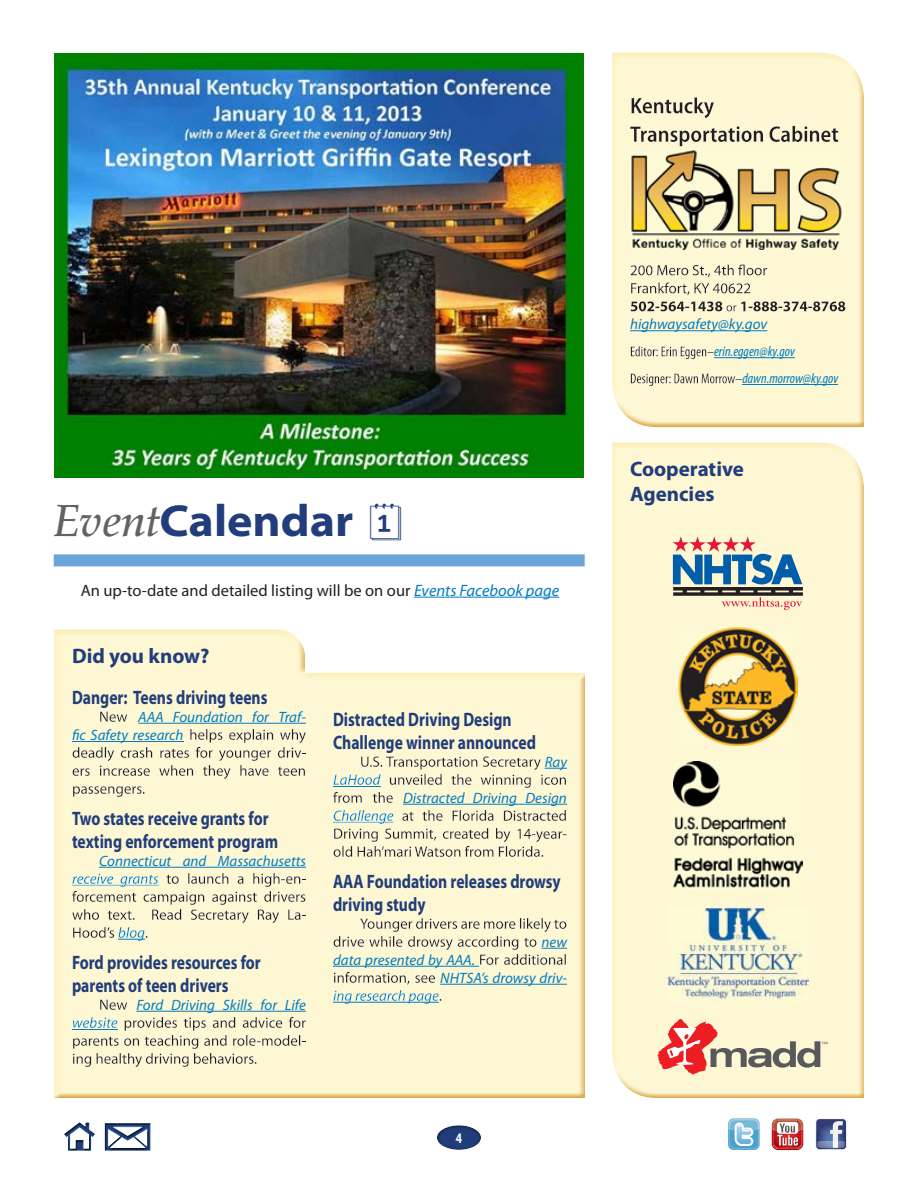
<style>
.page{position:relative;width:918px;height:1188px;background:#fff}
.page>*{position:absolute;margin:0;border:0;box-sizing:border-box;transform-origin:0 0}
.t1{font:700 semi-expanded 45px "Myriad Pro";color:#213d7b}
.t2{font:700 21px/25.2px "Myriad Pro";color:#213d7b}
.t3{font:700 19.5px/22.5px "Myriad Pro";color:#213d7b;scale:.8 1}
.t4{font:16.5px "Myriad Pro";color:#231f20}
.t5{font:italic 15px/18px "Myriad Pro";color:#007cc2}
.t6{font:700 condensed 14.7px "Myriad Pro";color:#fff}
.t7{font:italic condensed 14.25px/27px "Myriad Pro";color:#007cc2}
.s1{font-family:"Palatino";font-weight:500;font-style:italic;font-stretch:normal;color:#626264}
.s2{font-style:italic;color:#007cc2}
</style>
<div class="page">
<svg style="left:815px;top:1118px;width:32px;height:32px"></svg>
<svg style="left:816px;top:1119px;width:30px;height:30px"></svg>
<svg style="left:817px;top:1141px;width:28px;height:7px"></svg>
<svg style="left:772px;top:1119px;width:31px;height:31px"></svg>
<svg style="left:728px;top:1118px;width:32px;height:32px"></svg>
<svg style="left:728px;top:1118px;width:32px;height:31px"></svg>
<div style="left:62px;top:1120px;width:34px;height:32px;background:#231f20;opacity:.75"></div>
<div style="left:103px;top:1122px;width:49px;height:29px;background:#231f20;opacity:.75"></div>
<div style="left:605px;top:435px;width:257px;height:645px;background:#f8cf56;opacity:.25"></div>
<div style="left:613px;top:455px;width:258px;height:645px;background:#d4972c;opacity:.75"></div>
<div style="left:605px;top:46px;width:256px;height:363px;background:#f8cf56;opacity:.25"></div>
<div style="left:613px;top:65px;width:258px;height:363px;background:#d4972c;opacity:.75"></div>
<div style="left:54px;top:554px;width:531px;height:12px;background:#6aa5d9"></div>
<hr style="left:414px;top:597px;width:145px;height:1px;background:#007cc2">
<div style="left:47px;top:623px;width:543px;height:477px;background:#f8cf56;opacity:.25"></div>
<div style="left:50px;top:638px;width:542px;height:462px;background:#d4972c;opacity:.75"></div>
<img style="left:55px;top:54px;width:528px;height:423px">
<svg style="left:437px;top:1125px;width:44px;height:25px"></svg>
<h1 class="t1" style="left:54px;top:496px;width:301px"><span class="s1">Event</span>Calendar</h1>
<p class="t4" style="left:81px;top:581px;width:480px">An up-to-date and detailed listing will be on our <span class="s2">Events Facebook page</span></p>
<p class="t2" style="left:72px;top:644px;width:139px">Did you know?</p>
<p class="t3" style="left:72px;top:686px;width:246px">Danger: Teens driving teens</p>
<p class="t5" style="left:72px;top:708px;width:236px;text-indent:66px">AAA Foundation for Traf&shy;fic Safety research</p>
<p class="t3" style="left:72px;top:808px;width:259px">Two states receive grants for texting enforcement program</p>
<p class="t5" style="left:99px;top:852px;width:209px">Connecticut and Massachusetts</p>
<p class="t3" style="left:72px;top:952px;width:238px">Ford provides resources for parents of teen drivers</p>
<p class="t5" style="left:136px;top:996px;width:171px">Ford Driving Skills for Life</p>
<p class="t3" style="left:333px;top:709px;width:255px">Distracted Driving Design<br>Challenge winner announced</p>
<p class="t5" style="left:545px;top:753px;width:24px">Ray</p>
<p class="t5" style="left:403px;top:789px;width:165px">Distracted Driving Design</p>
<p class="t3" style="left:333px;top:871px;width:286px">AAA Foundation releases drowsy driving study</p>
<p class="t5" style="left:542px;top:933px;width:27px">new</p>
<p class="t5" style="left:440px;top:951px;width:128px;text-indent:-107px">data presented by AAA.<br>NHTSA’s drowsy driv-</p>
<p class="t6" style="left:456px;top:1130px;width:8px">4</p>
<p class="t5" style="left:630px;top:316px;width:139px">highwaysafety@ky.gov</p>
<p class="t7" style="left:742px;top:338px;width:97px;text-indent:-28px">erin.eggen@ky.gov dawn.morrow@ky.gov</p>
<p class="t2" style="left:630px;top:457px;width:116px">Cooperative<br>Agencies</p>
</div>
